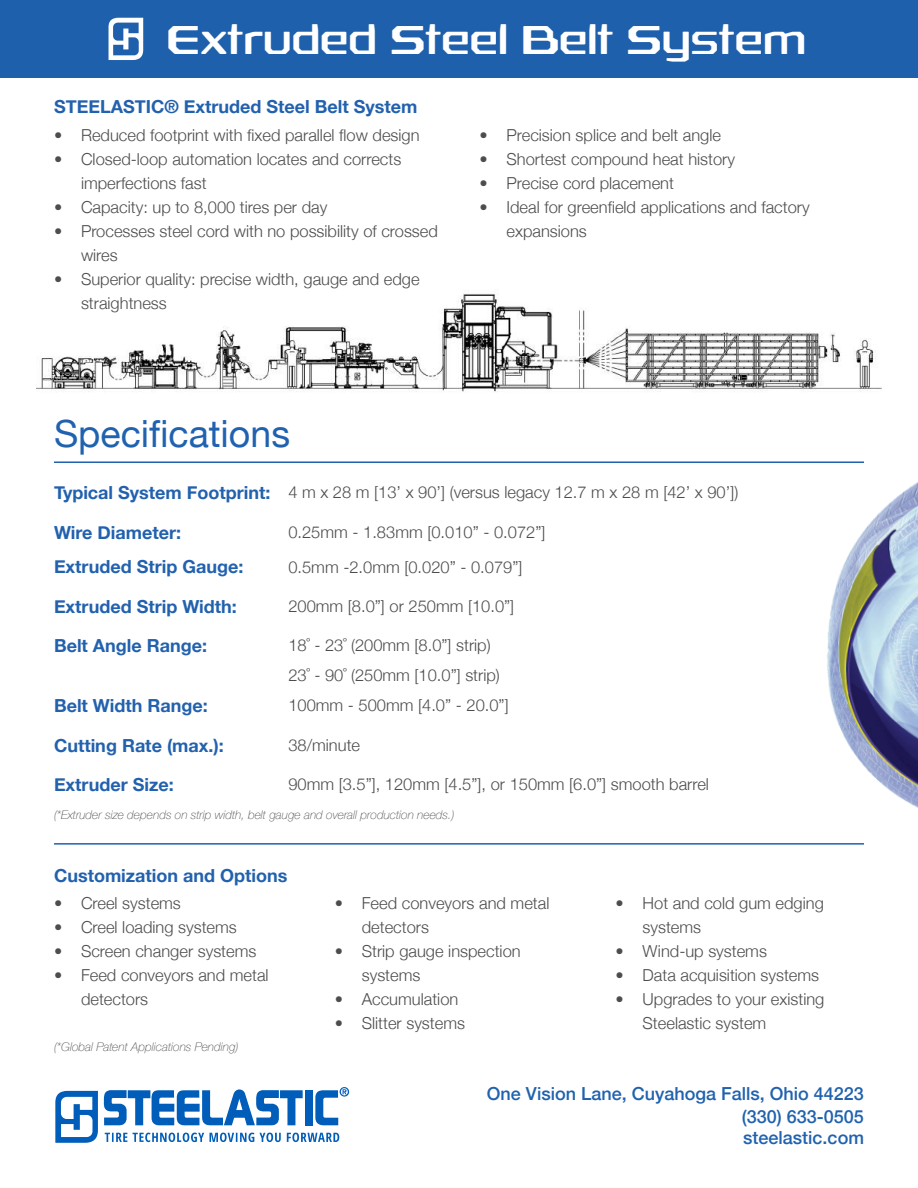
<style>
.page{position:relative;width:918px;height:1188px;background:#fff}
.page>*{position:absolute;margin:0;border:0;box-sizing:border-box;transform-origin:0 0}
.t1{font:40.5px "Rexlia Rg";color:#fff}
.t2{font:37.5px "Helvetica Neue";color:#2062af}
.t3{font:700 18px "Helvetica Neue";color:#2261ae}
.t4{font:500 18px "Helvetica Neue";color:#2062af}
.t5{font:300 16.5px/24px "Helvetica Neue";color:#4d4d4f}
.t6{font:italic 100 12px "Helvetica Neue";color:#4d4d4f}
</style>
<div class="page">
<div style="left:0;top:0;width:918px;height:78px;background:#1f60ad"></div>
<svg style="left:109px;top:18px;width:34px;height:42px"></svg>
<img style="left:37px;top:293px;width:844px;height:99px">
<hr style="left:54px;top:461px;width:810px;height:2px;background:#2062af">
<img style="left:827px;top:482px;width:91px;height:326px">
<hr style="left:54px;top:843px;width:810px;height:2px;background:#2062af">
<div style="left:305px;top:1090px;width:7px;height:35px;background:#005db9"></div>
<svg style="left:104px;top:1089px;width:199px;height:37px"></svg>
<svg style="left:315px;top:1087px;width:34px;height:39px"></svg>
<svg style="left:55px;top:1091px;width:43px;height:52px"></svg>
<svg style="left:105px;top:1132px;width:234px;height:10px"></svg>
<p class="t1" style="left:167px;top:15px;width:640px">Extruded Steel Belt System</p>
<p class="t3" style="left:54px;top:93px;width:365px">STEELASTIC® Extruded Steel Belt System</p>
<p class="t5" style="left:54px;top:122px;width:367px">• Reduced footprint with fixed parallel flow design</p>
<p class="t5" style="left:81px;top:146px;width:322px;text-indent:-27px">• Closed-loop automation locates and corrects imperfections fast</p>
<p class="t5" style="left:54px;top:194px;width:275px">• Capacity: up to 8,000 tires per day</p>
<p class="t5" style="left:81px;top:218px;width:358px;text-indent:-27px">• Processes steel cord with no possibility of crossed wires</p>
<p class="t5" style="left:81px;top:266px;width:340px;text-indent:-27px">• Superior quality: precise width, gauge and edge straightness</p>
<p class="t2" style="left:54px;top:407px;width:238px">Specifications</p>
<p class="t5" style="left:480px;top:122px;width:243px">• Precision splice and belt angle</p>
<p class="t5" style="left:480px;top:146px;width:257px">• Shortest compound heat history</p>
<p class="t5" style="left:480px;top:170px;width:196px">• Precise cord placement</p>
<p class="t5" style="left:507px;top:194px;width:305px;text-indent:-27px">• Ideal for greenfield applications and factory expansions</p>
<p class="t3" style="left:54px;top:479px;width:218px">Typical System Footprint:</p>
<p class="t3" style="left:54px;top:518px;width:129px">Wire Diameter:</p>
<p class="t3" style="left:54px;top:553px;width:191px">Extruded Strip Gauge:</p>
<p class="t3" style="left:54px;top:592px;width:184px">Extruded Strip Width:</p>
<p class="t3" style="left:54px;top:631px;width:155px">Belt Angle Range:</p>
<p class="t3" style="left:54px;top:692px;width:155px">Belt Width Range:</p>
<p class="t3" style="left:54px;top:731px;width:171px">Cutting Rate (max.):</p>
<p class="t3" style="left:54px;top:770px;width:121px">Extruder Size:</p>
<p class="t5" style="left:288px;top:479px;width:451px">4 m x 28 m [13’ x 90’] (versus legacy 12.7 m x 28 m [42’ x 90’])</p>
<p class="t5" style="left:288px;top:519px;width:259px">0.25mm - 1.83mm [0.010” - 0.072”]</p>
<p class="t5" style="left:288px;top:554px;width:236px">0.5mm -2.0mm [0.020” - 0.079”]</p>
<p class="t5" style="left:288px;top:593px;width:227px">200mm [8.0”] or 250mm [10.0”]</p>
<p class="t5" style="left:288px;top:632px;width:204px">18˚ - 23˚ (200mm [8.0”] strip)</p>
<p class="t5" style="left:288px;top:662px;width:213px">23˚ - 90˚ (250mm [10.0”] strip)</p>
<p class="t5" style="left:288px;top:692px;width:222px">100mm - 500mm [4.0” - 20.0”]</p>
<p class="t5" style="left:288px;top:732px;width:73px">38/minute</p>
<p class="t5" style="left:288px;top:771px;width:422px">90mm [3.5”], 120mm [4.5”], or 150mm [6.0”] smooth barrel</p>
<p class="t6" style="left:54px;top:805px;width:402px">(*Extruder size depends on strip width, belt gauge and overall production needs.)</p>
<p class="t3" style="left:54px;top:861px;width:235px">Customization and Options</p>
<p class="t5" style="left:54px;top:890px;width:128px">• Creel systems</p>
<p class="t5" style="left:54px;top:914px;width:184px">• Creel loading systems</p>
<p class="t5" style="left:54px;top:938px;width:204px">• Screen changer systems</p>
<p class="t5" style="left:81px;top:962px;width:189px;text-indent:-27px">• Feed conveyors and metal detectors</p>
<p class="t6" style="left:54px;top:1037px;width:186px">(*Global Patent Applications Pending)</p>
<p class="t5" style="left:362px;top:890px;width:189px;text-indent:-27px">• Feed conveyors and metal detectors</p>
<p class="t5" style="left:362px;top:938px;width:160px;text-indent:-27px">• Strip gauge inspection systems</p>
<p class="t5" style="left:335px;top:986px;width:125px">• Accumulation</p>
<p class="t5" style="left:335px;top:1010px;width:132px">• Slitter systems</p>
<p class="t5" style="left:643px;top:890px;width:183px;text-indent:-27px">• Hot and cold gum edging systems</p>
<p class="t5" style="left:616px;top:938px;width:153px">• Wind-up systems</p>
<p class="t5" style="left:616px;top:962px;width:205px">• Data acquisition systems</p>
<p class="t5" style="left:643px;top:986px;width:183px;text-indent:-27px">• Upgrades to your existing<br>Steelastic system</p>
<p class="t4" style="left:487px;top:1079px;width:379px">One Vision Lane, Cuyahoga Falls, Ohio 44223</p>
<p class="t4" style="left:742px;top:1103px;width:124px">(330) 633-0505</p>
<p class="t4" style="left:743px;top:1123px;width:122px">steelastic.com</p>
</div>
